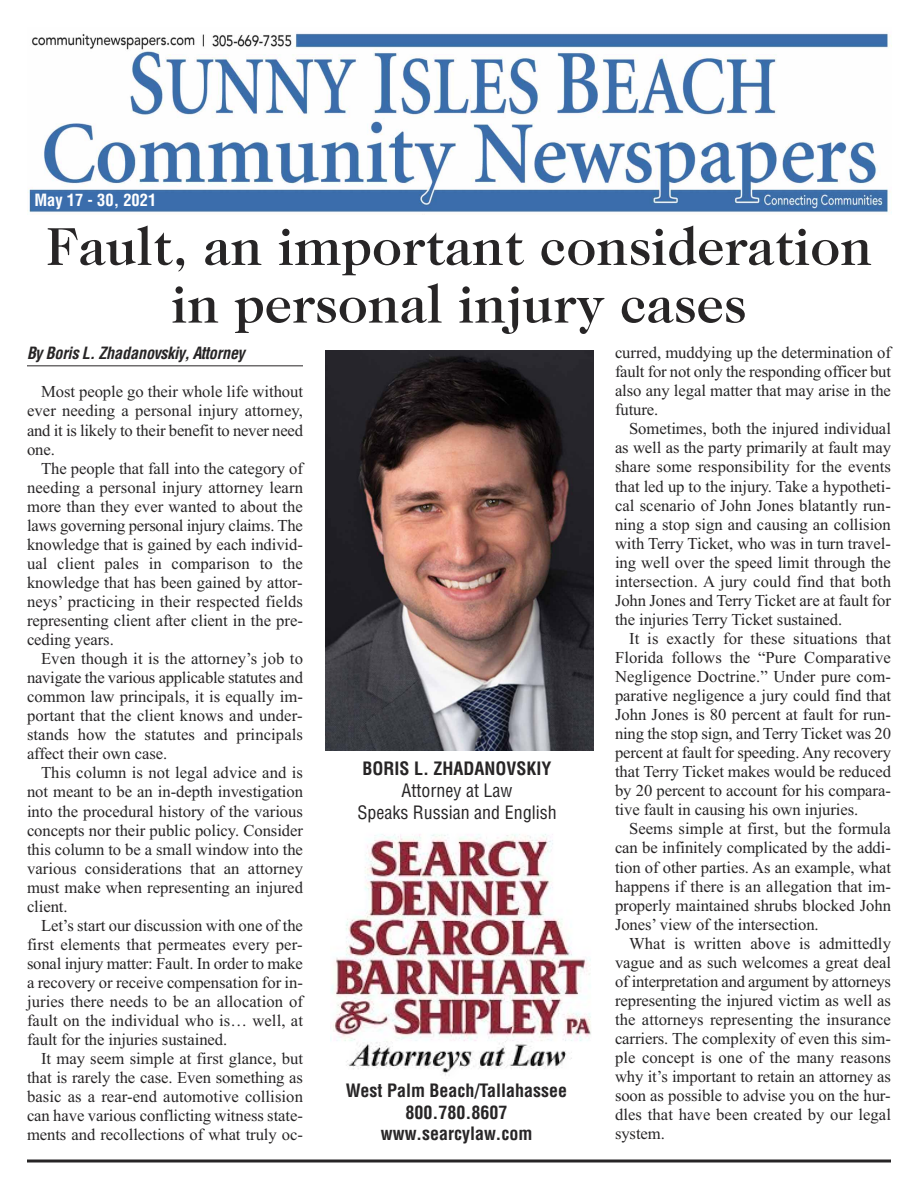
<style>
.page{position:relative;width:918px;height:1188px;background:#fff}
.page>*{position:absolute;margin:0;border:0;box-sizing:border-box;transform-origin:0 0}
.t1{font:500 54px/57.6px "Caslon Two Twenty Four";color:#272526;text-align:center}
.t2{font:700 condensed 18px/21.6px "Helvetica";color:#272526;text-align:center}
.t3{font:condensed 18px/21.6px "Helvetica";color:#272526;text-align:center}
.t4{font:16.65px/19px "Times New Roman";letter-spacing:-.005em;color:#272526;text-align:justify}
.t5{font:italic 700 condensed 16.65px "Helvetica";letter-spacing:-.005em;color:#272526}
.t6{font:700 condensed 16.5px "Helvetica";color:#fff}
</style>
<div class="page">
<img style="left:27px;top:33px;width:864px;height:182px">
<hr style="left:27px;top:1160px;width:864px;height:2px;background:#272526">
<hr style="left:27px;top:365px;width:276px;height:1px;background:#272526">
<img style="left:325px;top:350px;width:269px;height:400px">
<img style="left:330px;top:834px;width:261px;height:242px">
<p class="t6" style="left:34px;top:194px;width:123px">May 17 - 30, 2021</p>
<h1 class="t1" style="left:46px;top:222px;width:828px">Fault, an important consideration in personal injury cases</h1>
<p class="t5" style="left:27px;top:344px;width:219px">By Boris L. Zhadanovskiy, Attorney</p>
<p class="t4" style="left:27px;top:384px;width:278px;text-indent:14px">Most people go their whole life without ever needing a personal injury attorney, and it is likely to their benefit to never need one.</p>
<p class="t4" style="left:27px;top:460px;width:278px;text-indent:14px">The people that fall into the category of needing a personal injury attorney learn more than they ever wanted to about the laws governing personal injury claims. The knowledge that is gained by each individ&shy;ual client pales in comparison to the knowledge that has been gained by attor&shy;neys’ practicing in their respected fields representing client after client in the pre&shy;ceding years.</p>
<p class="t4" style="left:27px;top:651px;width:278px;text-indent:14px">Even though it is the attorney’s job to navigate the various applicable statutes and common law principals, it is equally im&shy;portant that the client knows and under&shy;stands how the statutes and principals affect their own case.</p>
<p class="t4" style="left:27px;top:765px;width:278px;text-indent:14px">This column is not legal advice and is not meant to be an in-depth investigation into the procedural history of the various concepts nor their public policy. Consider this column to be a small window into the various considerations that an attorney must make when representing an injured client.</p>
<p class="t4" style="left:27px;top:917px;width:278px;text-indent:14px">Let’s start our discussion with one of the first elements that permeates every per&shy;sonal injury matter: Fault. In order to make a recovery or receive compensation for in&shy;juries there needs to be an allocation of fault on the individual who is… well, at fault for the injuries sustained.</p>
<p class="t4" style="left:27px;top:1051px;width:278px;text-indent:14px">It may seem simple at first glance, but that is rarely the case. Even something as basic as a rear-end automotive collision can have various conflicting witness state&shy;ments and recollections of what truly oc-</p>
<p class="t4" style="left:615px;top:345px;width:278px">curred, muddying up the determination of fault for not only the responding officer but also any legal matter that may arise in the future.</p>
<p class="t4" style="left:615px;top:421px;width:278px;text-indent:14px">Sometimes, both the injured individual as well as the party primarily at fault may share some responsibility for the events that led up to the injury. Take a hypotheti&shy;cal scenario of John Jones blatantly run&shy;ning a stop sign and causing an collision with Terry Ticket, who was in turn travel&shy;ing well over the speed limit through the intersection. A jury could find that both John Jones and Terry Ticket are at fault for the injuries Terry Ticket sustained.</p>
<p class="t4" style="left:615px;top:630px;width:278px;text-indent:14px">It is exactly for these situations that Florida follows the “Pure Comparative Negligence Doctrine.” Under pure com&shy;parative negligence a jury could find that John Jones is 80 percent at fault for run&shy;ning the stop sign, and Terry Ticket was 20 percent at fault for speeding. Any recovery that Terry Ticket makes would be reduced by 20 percent to account for his compara&shy;tive fault in causing his own injuries.</p>
<p class="t4" style="left:615px;top:821px;width:278px;text-indent:14px">Seems simple at first, but the formula can be infinitely complicated by the addi&shy;tion of other parties. As an example, what happens if there is an allegation that im&shy;properly maintained shrubs blocked John Jones’ view of the intersection.</p>
<p class="t4" style="left:615px;top:935px;width:278px;text-indent:14px">What is written above is admittedly vague and as such welcomes a great deal of interpretation and argument by attorneys representing the injured victim as well as the attorneys representing the insurance carriers. The complexity of even this sim&shy;ple concept is one of the many reasons why it’s important to retain an attorney as soon as possible to advise you on the hur&shy;dles that have been created by our legal system.</p>
<p class="t2" style="left:363px;top:760px;width:191px">BORIS L. ZHADANOVSKIY</p>
<p class="t3" style="left:357px;top:781px;width:201px">Attorney at Law<br>Speaks Russian and English</p>
<p class="t2" style="left:346px;top:1081px;width:223px">West Palm Beach/Tallahassee<br>800.780.8607 www.searcylaw.com</p>
</div>
